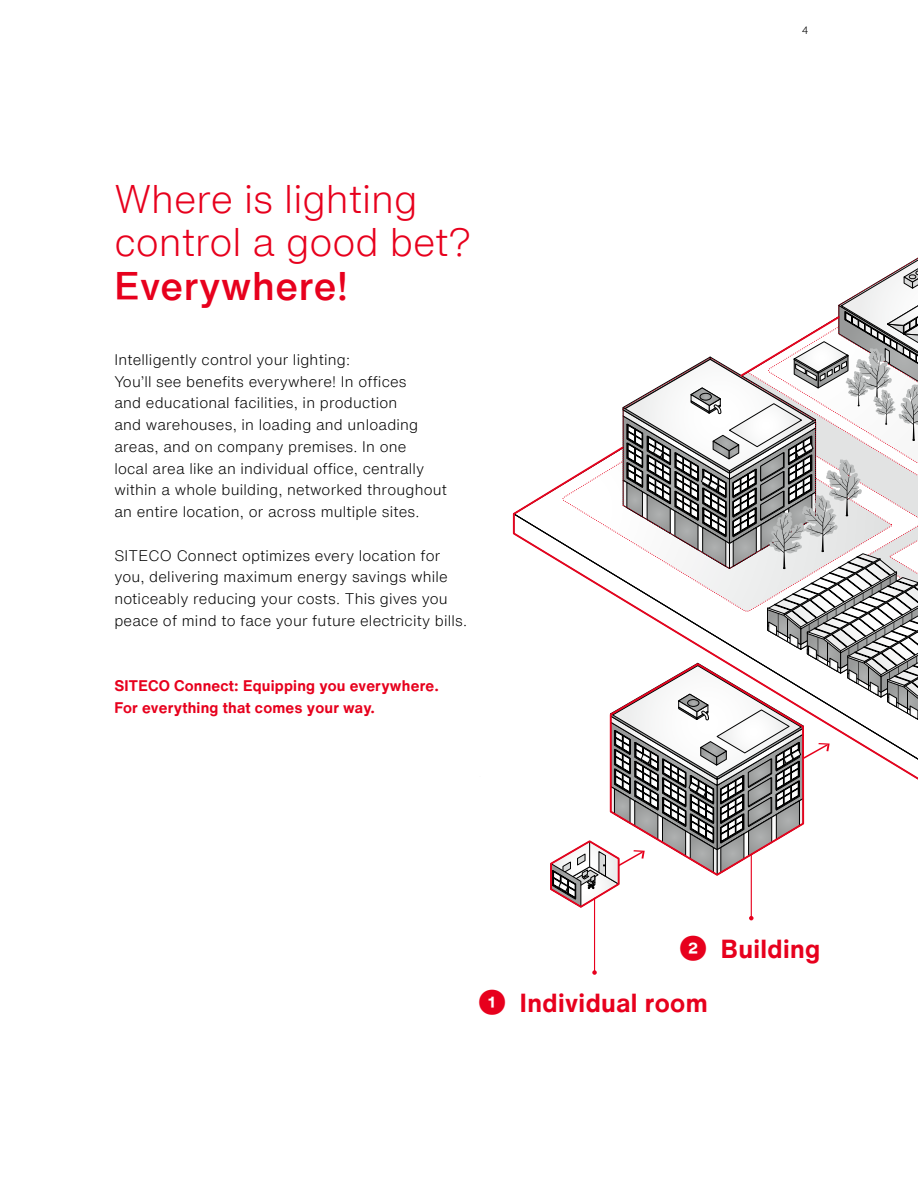
<style>
.page{position:relative;width:918px;height:1188px;background:#fff}
.page>*{position:absolute;margin:0;border:0;box-sizing:border-box;transform-origin:0 0}
.t1{font:300 39px/43.5px "Helvetica Now Text";color:#e7001d}
.t2{font:500 39px "Helvetica Now Text";letter-spacing:.015em;color:#e7001d}
.t3{font:700 25.5px/54.3px "Helvetica Now Text";letter-spacing:.015em;color:#e7001d}
.t4{font:300 15px/21.8px "Helvetica Now Text";letter-spacing:.015em;color:#000}
.t5{font:700 15px/21.8px "Helvetica Now Text";letter-spacing:.015em;color:#e7001d}
.t6{font:300 10.5px "Helvetica Now Text";color:#000}
</style>
<div class="page">
<svg style="left:549px;top:257px;width:369px;height:652px"></svg>
<hr style="left:751px;top:854px;width:1px;height:64px;background:#e7001d">
<svg style="left:749px;top:916px;width:5px;height:4px"></svg>
<hr style="left:594px;top:898px;width:1px;height:75px;background:#e7001d">
<svg style="left:592px;top:970px;width:5px;height:5px"></svg>
<h1 class="t1" style="left:114px;top:176px;width:359px">Where is lighting control a good bet?</h1>
<h1 class="t2" style="left:114px;top:256px;width:235px">Everywhere!</h1>
<p class="t4" style="left:114px;top:348px;width:334px">Intelligently control your lighting:<br>You’ll see benefits everywhere! In offices<br>and educational facilities, in production<br>and warehouses, in loading and unloading areas, and on company premises. In one<br>local area like an individual office, centrally within a whole building, networked throughout an entire location, or across multiple sites.</p>
<p class="t4" style="left:114px;top:544px;width:354px">SITECO Connect optimizes every location for you, delivering maximum energy savings while noticeably reducing your costs. This gives you peace of mind to face your future electricity bills.</p>
<p class="t5" style="left:114px;top:675px;width:326px">SITECO Connect: Equipping you everywhere.<br>For everything that comes your way.</p>
<p class="t6" style="left:802px;top:22px;width:8px">4</p>
<h2 class="t3" style="left:479px;top:921px;width:343px;text-indent:201px">❷ Building<br>❶ Individual room</h2>
</div>
